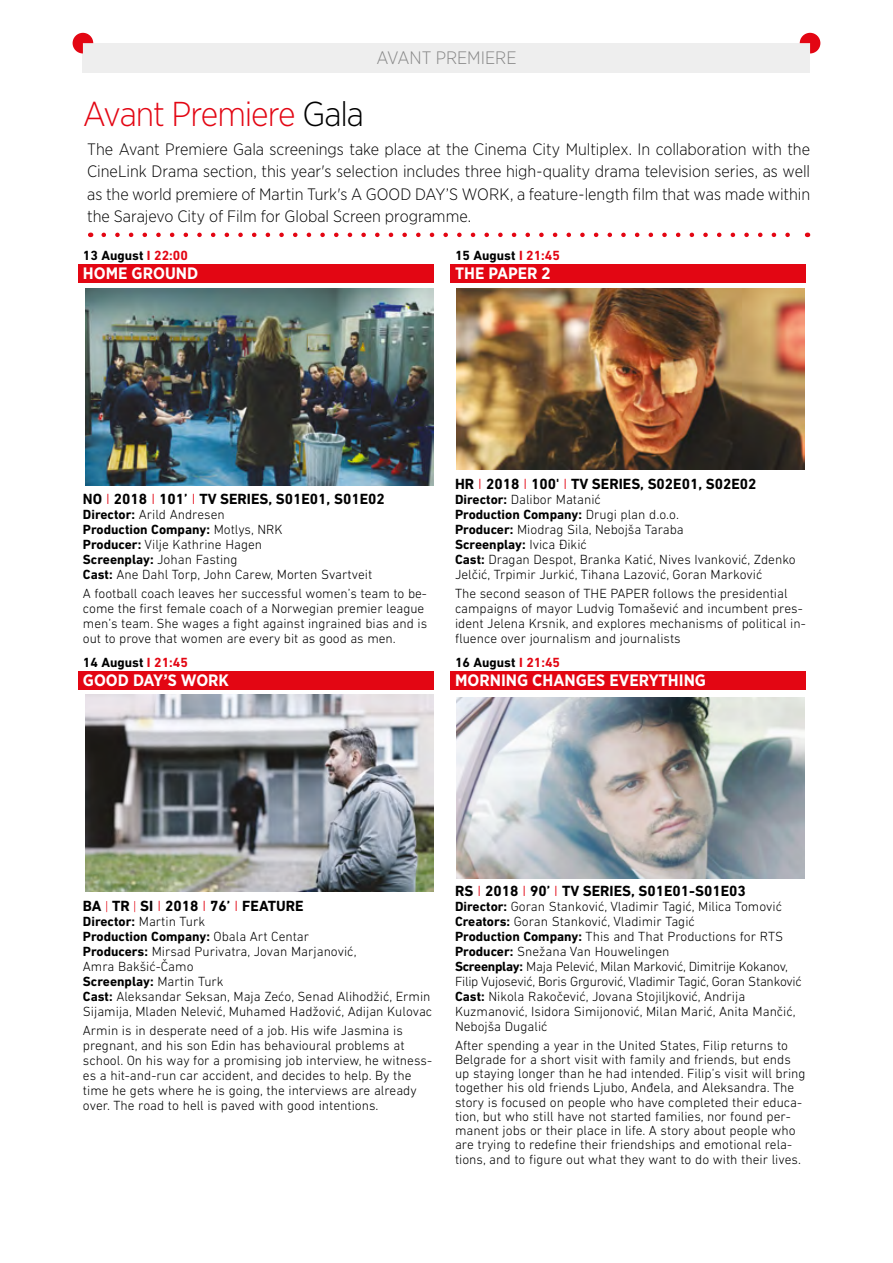
<style>
.page{position:relative;width:893px;height:1263px;background:#fff}
.page>*{position:absolute;margin:0;border:0;box-sizing:border-box;transform-origin:0 0}
.t1{font:300 34.5px "Gotham Narrow";letter-spacing:-.035em;color:#e30613}
.t2{font:300 18px "Gotham Narrow";letter-spacing:-.005em;color:#878787}
.t3{font:300 16.5px/22.5px "Gotham Narrow";color:#000;text-align:justify}
.t4{font:700 16.5px "Gotham Narrow";color:#fff}
.t5{font:700 15px "DIN Next LT Pro";color:#000}
.t6{font:300 13.5px/15px "DIN Next LT Pro";color:#000}
.t7{font:700 13.5px "DIN Next LT Pro";color:#000}
.s1{color:#000}
.s2{color:#e30613}
.s3{font-weight:300;color:#e30613}
.s4{font-weight:700}
.s5{font-weight:300;font-size:13.5px;color:#e30613}
</style>
<div class="page">
<div style="left:83px;top:43px;width:727px;height:30px;background:#eee"></div>
<svg style="left:800px;top:33px;width:20px;height:20px"></svg>
<svg style="left:73px;top:33px;width:20px;height:20px"></svg>
<div style="left:79px;top:264px;width:355px;height:18px;background:#e30613"></div>
<div style="left:79px;top:671px;width:355px;height:18px;background:#e30613"></div>
<div style="left:451px;top:264px;width:355px;height:18px;background:#e30613"></div>
<div style="left:451px;top:671px;width:355px;height:18px;background:#e30613"></div>
<svg style="left:104px;top:233px;width:686px;height:4px"></svg>
<img style="left:85px;top:289px;width:349px;height:197px">
<img style="left:456px;top:697px;width:349px;height:181px">
<img style="left:456px;top:289px;width:349px;height:181px">
<img style="left:85px;top:694px;width:349px;height:197px">
<h2 class="t2" style="left:376px;top:47px;width:142px">AVANT PREMIERE</h2>
<h1 class="t1" style="left:83px;top:92px;width:283px">Avant Premiere <span class="s1">Gala</span></h1>
<p class="t3" style="left:87px;top:137px;width:724px">The Avant Premiere Gala screenings take place at the Cinema City Multiplex. In collaboration with the CineLink Drama section, this year's selection includes three high-quality drama television series, as well as the world premiere of Martin Turk's A GOOD DAY’S WORK, a feature-length film that was made within the Sarajevo City of Film for Global Screen programme.</p>
<p class="t7" style="left:83px;top:247px;width:106px">13 August <span class="s2">I 22:00</span></p>
<p class="t4" style="left:83px;top:263px;width:117px">HOME GROUND</p>
<p class="t7" style="left:455px;top:247px;width:106px">15 August <span class="s2">I 21:45</span></p>
<p class="t4" style="left:455px;top:263px;width:97px">THE PAPER 2</p>
<p class="t5" style="left:83px;top:490px;width:303px">NO <span class="s3">I</span> 2018 <span class="s3">I</span> 101’ <span class="s3">I</span> TV SERIES, S01E01, S01E02</p>
<p class="t6" style="left:83px;top:507px;width:291px"><span class="s4">Director:</span> Arild Andresen<br><span class="s4">Production Company:</span> Motlys, NRK<br><span class="s4">Producer:</span> Vilje Kathrine Hagen<br><span class="s4">Screenplay:</span> Johan Fasting<br><span class="s4">Cast:</span> Ane Dahl Torp, John Carew, Morten Svartveit</p>
<p class="t6" style="left:83px;top:586px;width:346px">A football coach leaves her successful women’s team to be&shy;come the first female coach of a Norwegian premier league men’s team. She wages a fight against ingrained bias and is out to prove that women are every bit as good as men.</p>
<p class="t7" style="left:83px;top:654px;width:106px">14 August <span class="s2">I 21:45</span></p>
<p class="t4" style="left:83px;top:670px;width:148px">GOOD DAY’S WORK</p>
<p class="t5" style="left:455px;top:475px;width:303px">HR <span class="s3">I</span> 2018 <span class="s3">I</span> 100' <span class="s3">I</span> TV SERIES, S02E01, S02E02</p>
<p class="t6" style="left:455px;top:492px;width:342px"><span class="s4">Director:</span> Dalibor Matanić<br><span class="s4">Production Company:</span> Drugi plan d.o.o.<br><span class="s4">Producer:</span> Miodrag Sila, Nebojša Taraba<br><span class="s4">Screenplay:</span> Ivica Đikić<br><span class="s4">Cast:</span> Dragan Despot, Branka Katić, Nives Ivanković, Zdenko Jelčić, Trpimir Jurkić, Tihana Lazović, Goran Marković</p>
<p class="t6" style="left:455px;top:586px;width:352px">The second season of THE PAPER follows the presidential campaigns of mayor Ludvig Tomašević and incumbent pres&shy;ident Jelena Krsnik, and explores mechanisms of political in&shy;fluence over journalism and journalists</p>
<p class="t7" style="left:455px;top:654px;width:107px">16 August <span class="s2">I 21:45</span></p>
<p class="t4" style="left:455px;top:670px;width:253px">MORNING CHANGES EVERYTHING</p>
<p class="t5" style="left:83px;top:897px;width:222px">BA <span class="s5">|</span> TR <span class="s5">|</span> SI <span class="s3">I</span> 2018 <span class="s3">I</span> 76’ <span class="s3">I</span> FEATURE</p>
<p class="t6" style="left:83px;top:914px;width:351px"><span class="s4">Director:</span> Martin Turk<br><span class="s4">Production Company:</span> Obala Art Centar<br><span class="s4">Producers:</span> Mirsad Purivatra, Jovan Marjanović,<br>Amra Bakšić-Čamo<br><span class="s4">Screenplay:</span> Martin Turk<br><span class="s4">Cast:</span> Aleksandar Seksan, Maja Zećo, Senad Alihodžić, Ermin Sijamija, Mladen Nelević, Muhamed Hadžović, Adijan Kulovac</p>
<p class="t6" style="left:83px;top:1023px;width:351px">Armin is in desperate need of a job. His wife Jasmina is pregnant, and his son Edin has behavioural problems at school. On his way for a promising job interview, he witness&shy;es a hit-and-run car accident, and decides to help. By the time he gets where he is going, the interviews are already over. The road to hell is paved with good intentions.</p>
<p class="t5" style="left:455px;top:882px;width:292px">RS <span class="s3">I</span> 2018 <span class="s3">I</span> 90’ <span class="s3">I</span> TV SERIES, S01E01-S01E03</p>
<p class="t6" style="left:455px;top:899px;width:348px"><span class="s4">Director:</span> Goran Stanković, Vladimir Tagić, Milica Tomović <span class="s4">Creators:</span> Goran Stanković, Vladimir Tagić<br><span class="s4">Production Company:</span> This and That Productions for RTS <span class="s4">Producer:</span> Snežana Van Houwelingen<br><span class="s4">Screenplay:</span> Maja Pelević, Milan Marković, Dimitrije Kokanov, Filip Vujosević, Boris Grgurović, Vladimir Tagić, Goran Stanković <span class="s4">Cast:</span> Nikola Rakočević, Jovana Stojiljković, Andrija Kuzmanović, Isidora Simijonović, Milan Marić, Anita Mančić, Nebojša Dugalić</p>
<p class="t6" style="left:455px;top:1038px;width:352px;line-height:14.2px">After spending a year in the United States, Filip returns to Belgrade for a short visit with family and friends, but ends up staying longer than he had intended. Filip’s visit will bring together his old friends Ljubo, Anđela, and Aleksandra. The story is focused on people who have completed their educa&shy;tion, but who still have not started families, nor found per&shy;manent jobs or their place in life. A story about people who are trying to redefine their friendships and emotional rela&shy;tions, and to figure out what they want to do with their lives.</p>
</div>
